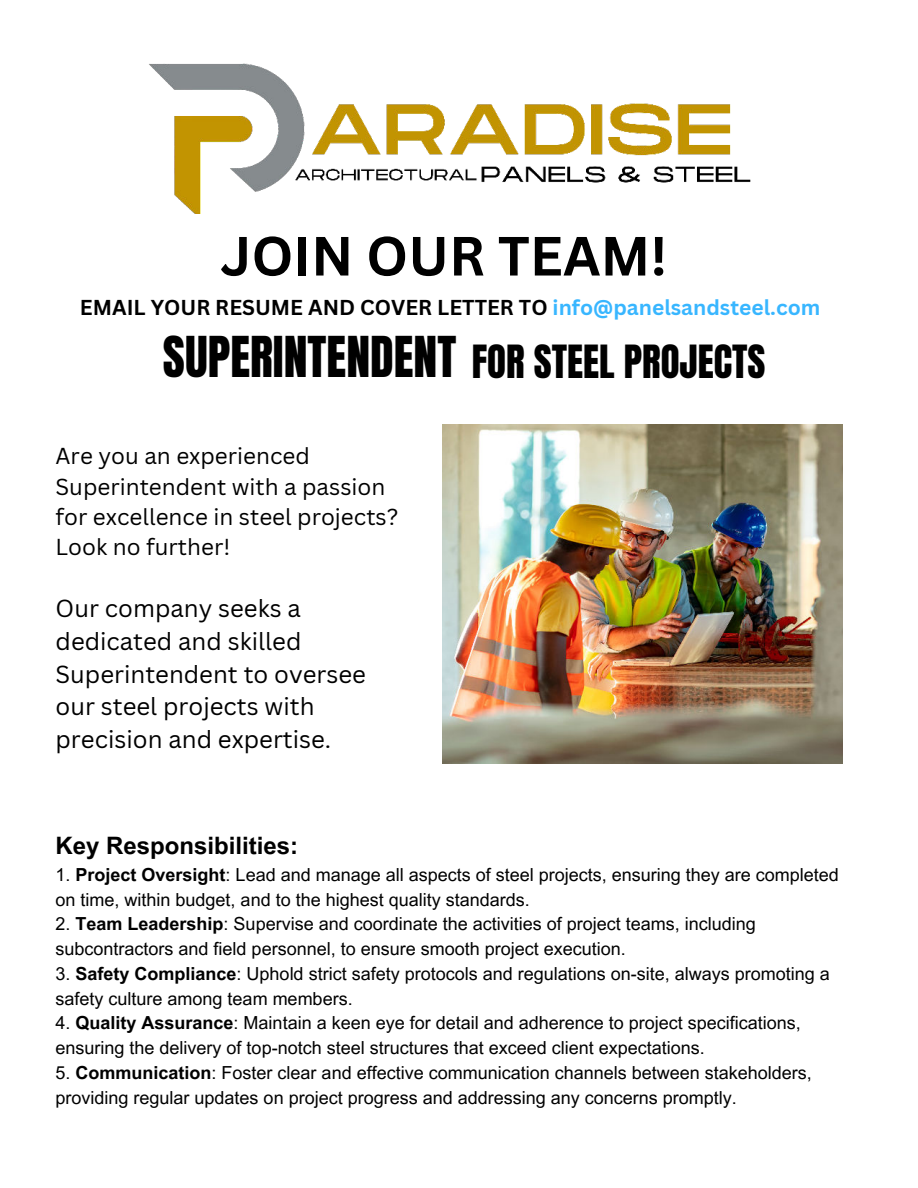
<style>
.page{position:relative;width:918px;height:1188px;background:#fff}
.page>*{position:absolute;margin:0;border:0;box-sizing:border-box;transform-origin:0 0}
.t1{font:700 54px "Canva Sans";color:#000}
.t2{font:47.85px "Anton";color:#000}
.t3{font:38.85px "Anton";color:#000}
.t4{font:24px/32.7px "Canva Sans";color:#000}
.t5{font:700 24px "Arial MT Pro";color:#000}
.t6{font:22.5px/30.3px "Canva Sans";color:#000}
.t7{font:700 21px "Canva Sans";color:#000}
.t8{font:18px/24.8px "Arial MT Pro";color:#000}
.s1{color:#38b6ff}
.s2{font-weight:700}
</style>
<div class="page">
<img style="left:149px;top:63px;width:602px;height:150px">
<img style="left:442px;top:425px;width:401px;height:338px">
<h1 class="t1" style="left:220px;top:224px;width:448px">JOIN OUR TEAM!</h1>
<p class="t7" style="left:80px;top:295px;width:742px">EMAIL YOUR RESUME AND COVER LETTER TO <span class="s1">info@panelsandsteel.com</span></p>
<h3 class="t3" style="left:472px;top:342px;width:295px">FOR STEEL PROJECTS</h3>
<h2 class="t2" style="left:163px;top:332px;width:295px">SUPERINTENDENT</h2>
<p class="t6" style="left:56px;top:441px;width:344px">Are you an experienced<br>Superintendent with a passion for excellence in steel projects?<br>Look no further!</p>
<h3 class="t4" style="left:56px;top:592px;width:312px">Our company seeks a dedicated and skilled<br>Superintendent to oversee our steel projects with precision and expertise.</h3>
<h3 class="t5" style="left:56px;top:831px;width:244px">Key Responsibilities:</h3>
<p class="t8" style="left:56px;top:863px;width:785px">1. <span class="s2">Project Oversight</span>: Lead and manage all aspects of steel projects, ensuring they are completed on time, within budget, and to the highest quality standards.</p>
<p class="t8" style="left:56px;top:912px;width:702px">2. <span class="s2">Team Leadership</span>: Supervise and coordinate the activities of project teams, including subcontractors and field personnel, to ensure smooth project execution.</p>
<p class="t8" style="left:56px;top:962px;width:776px">3. <span class="s2">Safety Compliance</span>: Uphold strict safety protocols and regulations on-site, always promoting a safety culture among team members.</p>
<p class="t8" style="left:56px;top:1011px;width:747px">4. <span class="s2">Quality Assurance</span>: Maintain a keen eye for detail and adherence to project specifications, ensuring the delivery of top-notch steel structures that exceed client expectations.</p>
<p class="t8" style="left:56px;top:1061px;width:758px">5. <span class="s2">Communication</span>: Foster clear and effective communication channels between stakeholders, providing regular updates on project progress and addressing any concerns promptly.</p>
</div>
